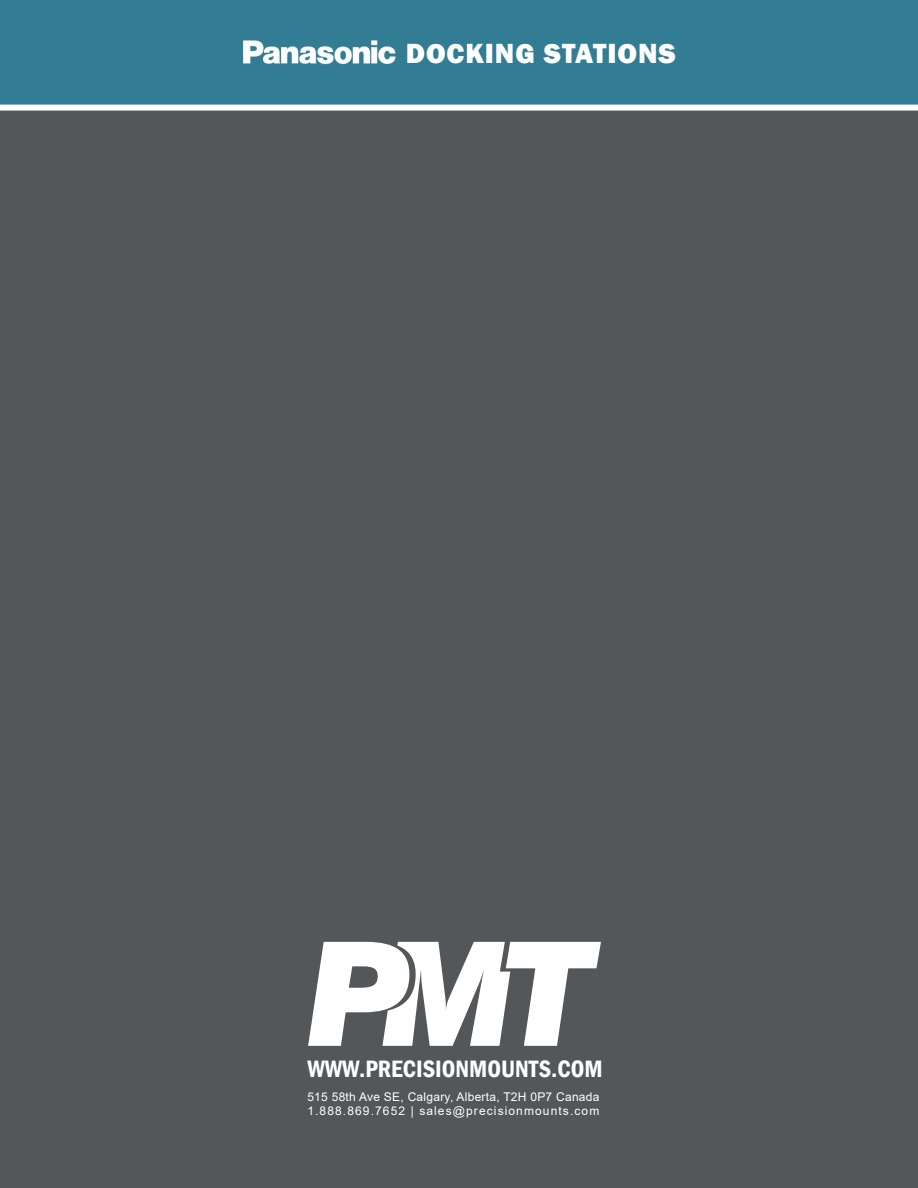
<style>
.page{position:relative;width:918px;height:1188px;background:#fff}
.page>*{position:absolute;margin:0;border:0;box-sizing:border-box;transform-origin:0 0}
.t1{font:800 28.5px "Franklin Gothic";letter-spacing:.03em;color:#fff}
.t2{font:600 condensed 24.3px "Franklin Gothic";color:#fff}
.t3{font:12px "Arial";letter-spacing:.02em;color:#fff}
.t4{font:12px "Arial";letter-spacing:.09em;color:#fff}
</style>
<div class="page">
<div style="left:0;top:107px;width:918px;height:1081px;background:#545759"></div>
<div style="left:0;top:0;width:918px;height:105px;background:#327d93"></div>
<img style="left:243px;top:40px;width:152px;height:25px">
<svg style="left:308px;top:942px;width:293px;height:104px"></svg>
<div style="left:0;top:105px;width:918px;height:6px;background:#fff"></div>
<p class="t1" style="left:406px;top:35px;width:271px">DOCKING STATIONS</p>
<p class="t2" style="left:307px;top:1053px;width:297px">WWW.PRECISIONMOUNTS.COM</p>
<p class="t3" style="left:307px;top:1089px;width:294px">515 58th Ave SE, Calgary, Alberta, T2H 0P7 Canada</p>
<p class="t4" style="left:307px;top:1102px;width:294px">1.888.869.7652 | sales@precisionmounts.com</p>
</div>
